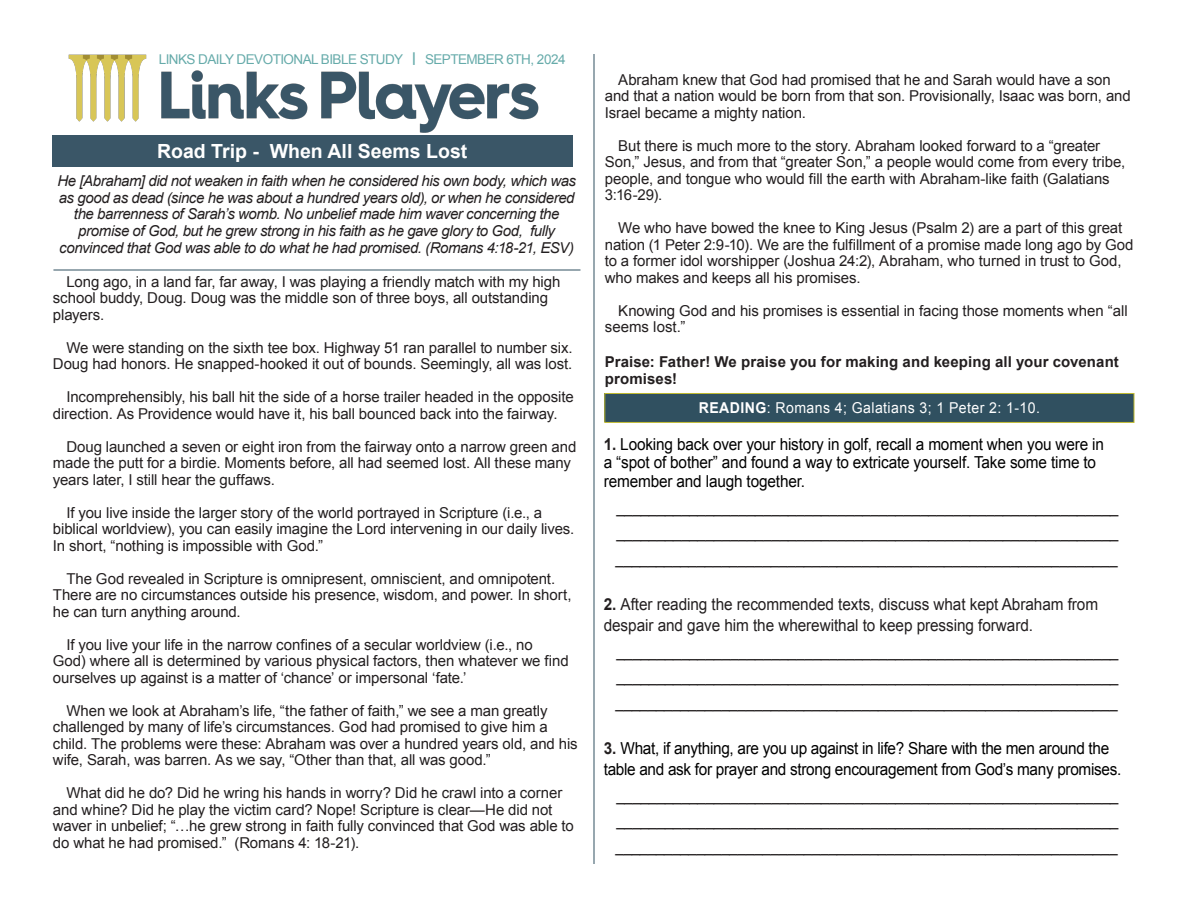
<style>
.page{position:relative;width:1188px;height:918px;background:#fff}
.page>*{position:absolute;margin:0;border:0;box-sizing:border-box;transform-origin:0 0}
.t1{font:700 19.5px "Arial";color:#fff}
.t2{font:16.5px/25.5px "Arial";letter-spacing:-.005em;color:#231f20;text-align:justify;scale:.9 1}
.t3{font:16.5px/18px "Arial";letter-spacing:-.01em;color:#000;scale:.93 1}
.t4{font:16.5px/21px "Arial";letter-spacing:-.005em;color:#231f20;scale:.93 1}
.t5{font:15px/16.5px "Arial";letter-spacing:-.005em;color:#231f20}
.t6{font:italic 15px/16.6px "Arial";letter-spacing:-.03em;color:#231f20;text-align:center}
.t7{font:700 15px/17.2px "Arial";letter-spacing:.01em;color:#231f20}
.t8{font:15px "Arial";letter-spacing:.03em;color:#fff;scale:.94 1}
.t9{font:13.5px "Arial";letter-spacing:-.04em;color:#66abaa}
.s1{font-weight:700}
.s2{font-weight:700;color:#231f20}
</style>
<div class="page">
<img style="left:68px;top:54px;width:471px;height:79px">
<div style="left:605px;top:393px;width:529px;height:29px;background:#305060"></div>
<div style="left:604px;top:393px;width:530px;height:30px;border:1px solid #bfb930"></div>
<div style="left:52px;top:135px;width:521px;height:32px;background:#3a5667"></div>
<hr style="left:53px;top:270px;width:527px;height:1px;background:#305060">
<hr style="left:594px;top:54px;width:1px;height:810px;background:#305060">
<p class="t9" style="left:159px;top:50px;width:408px">LINKS DAILY DEVOTIONAL BIBLE STUDY <span class="s1">|</span> SEPTEMBER 6TH, 2024</p>
<h1 class="t1" style="left:157px;top:138px;width:312px">Road Trip - When All Seems Lost</h1>
<p class="t6" style="left:57px;top:173px;width:520px">He [Abraham] did not weaken in faith when he considered his own body, which was as good as dead (since he was about a hundred years old), or when he considered the barrenness of Sarah’s womb. No unbelief made him waver concerning the promise of God, but he grew strong in his faith as he gave glory to God, fully convinced that God was able to do what he had promised. (Romans 4:18-21, ESV)</p>
<p class="t5" style="left:53px;top:274px;width:509px;text-indent:14px">Long ago, in a land far, far away, I was playing a friendly match with my high school buddy, Doug. Doug was the middle son of three boys, all outstanding players.</p>
<p class="t5" style="left:53px;top:340px;width:521px;text-align:right">We were standing on the sixth tee box. Highway 51 ran parallel to number six.<br>Doug had honors. He snapped-hooked it out of bounds. Seemingly, all was lost.</p>
<p class="t5" style="left:53px;top:389px;width:522px;text-indent:14px">Incomprehensibly, his ball hit the side of a horse trailer headed in the opposite direction. As Providence would have it, his ball bounced back into the fairway.</p>
<p class="t5" style="left:53px;top:439px;width:525px;text-indent:14px">Doug launched a seven or eight iron from the fairway onto a narrow green and made the putt for a birdie. Moments before, all had seemed lost. All these many years later, I still hear the guffaws.</p>
<p class="t5" style="left:53px;top:505px;width:523px;text-indent:14px">If you live inside the larger story of the world portrayed in Scripture (i.e., a biblical worldview), you can easily imagine the Lord intervening in our daily lives.<br>In short, “nothing is impossible with God.”</p>
<p class="t5" style="left:53px;top:571px;width:520px;text-indent:14px">The God revealed in Scripture is omnipresent, omniscient, and omnipotent.<br>There are no circumstances outside his presence, wisdom, and power. In short, he can turn anything around.</p>
<p class="t5" style="left:53px;top:637px;width:517px;text-indent:14px">If you live your life in the narrow confines of a secular worldview (i.e., no<br>God) where all is determined by various physical factors, then whatever we find ourselves up against is a matter of ‘chance’ or impersonal ‘fate.’</p>
<p class="t5" style="left:53px;top:703px;width:526px;text-indent:14px">When we look at Abraham’s life, “the father of faith,” we see a man greatly challenged by many of life’s circumstances. God had promised to give him a child. The problems were these: Abraham was over a hundred years old, and his wife, Sarah, was barren. As we say, “Other than that, all was good.”</p>
<p class="t5" style="left:53px;top:785px;width:522px;text-indent:14px">What did he do? Did he wring his hands in worry? Did he crawl into a corner and whine? Did he play the victim card? Nope! Scripture is clear—He did not waver in unbelief; “…he grew strong in faith fully convinced that God was able to do what he had promised.” (Romans 4: 18-21).</p>
<p class="t5" style="left:605px;top:71px;width:527px;text-indent:14px">Abraham knew that God had promised that he and Sarah would have a son and that a nation would be born from that son. Provisionally, Isaac was born, and<br>Israel became a mighty nation.</p>
<p class="t5" style="left:605px;top:137px;width:522px;text-indent:14px">But there is much more to the story. Abraham looked forward to a “greater Son,” Jesus, and from that “greater Son,” a people would come from every tribe, people, and tongue who would fill the earth with Abraham-like faith (Galatians 3:16-29).</p>
<p class="t5" style="left:605px;top:220px;width:530px;text-indent:14px">We who have bowed the knee to King Jesus (Psalm 2) are a part of this great nation (1 Peter 2:9-10). We are the fulfillment of a promise made long ago by God to a former idol worshipper (Joshua 24:2), Abraham, who turned in trust to God, who makes and keeps all his promises.</p>
<p class="t5" style="left:605px;top:302px;width:525px;text-indent:14px">Knowing God and his promises is essential in facing those moments when “all seems lost.”</p>
<p class="t7" style="left:605px;top:353px;width:516px">Praise: Father! We praise you for making and keeping all your covenant promises!</p>
<p class="t8" style="left:699px;top:398px;width:364px"><span class="s1">READING</span>: Romans 4; Galatians 3; 1 Peter 2: 1-10.</p>
<p class="t3" style="left:604px;top:435px;width:540px"><span class="s2">1.</span> Looking back over your history in golf, recall a moment when you were in a “spot of bother” and found a way to extricate yourself. Take some time to</p>
<p class="t3" style="left:604px;top:473px;width:218px">remember and laugh together.</p>
<p class="t2" style="left:616px;top:495px;width:560px">_____________________________________________________________ _____________________________________________________________ _____________________________________________________________</p>
<p class="t4" style="left:604px;top:594px;width:533px"><span class="s1">2.</span> After reading the recommended texts, discuss what kept Abraham from despair and gave him the wherewithal to keep pressing forward.</p>
<p class="t2" style="left:616px;top:639px;width:560px">_____________________________________________________________ _____________________________________________________________ _____________________________________________________________</p>
<p class="t3" style="left:604px;top:738px;width:558px;line-height:21px"><span class="s2">3.</span> What, if anything, are you up against in life? Share with the men around the table and ask for prayer and strong encouragement from God’s many promises.</p>
<p class="t2" style="left:616px;top:783px;width:560px">_____________________________________________________________ _____________________________________________________________ _____________________________________________________________</p>
</div>
